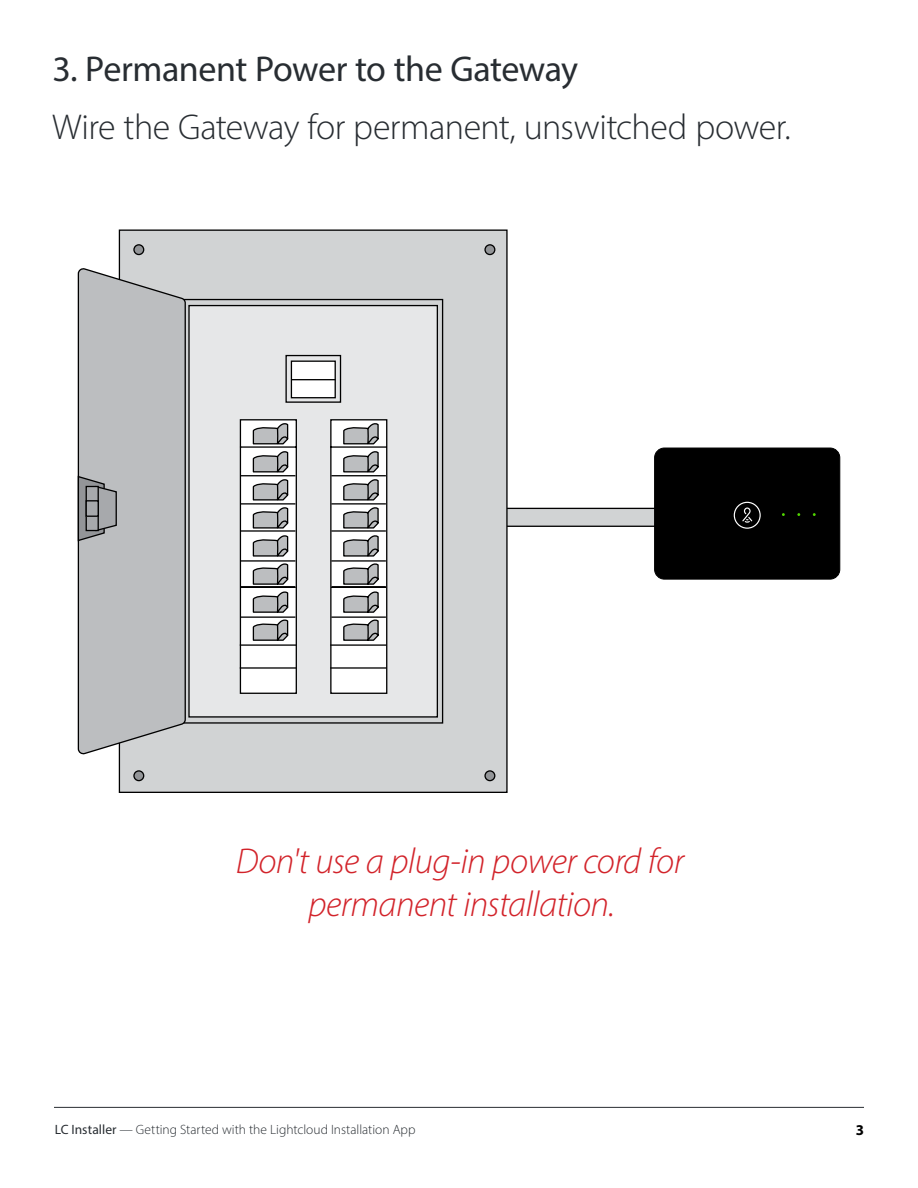
<style>
.page{position:relative;width:918px;height:1188px;background:#fff}
.page>*{position:absolute;margin:0;border:0;box-sizing:border-box;transform-origin:0 0}
.t1{font:italic 300 36px/43.2px "Myriad Pro";letter-spacing:-.02em;color:#d2232a;text-align:center}
.t2{font:300 36px "Myriad Pro";letter-spacing:-.02em;color:#282d32}
.t3{font:36px "Myriad Pro";letter-spacing:-.015em;color:#282d32}
.t4{font:700 15px "Myriad Pro";color:#000}
.t5{font:300 13.5px "Myriad Pro";color:#282d32}
.s1{font-weight:400}
</style>
<div class="page">
<hr style="left:54px;top:1107px;width:810px;height:1px;background:#282d32">
<div style="left:491px;top:508px;width:167px;height:18px;background:#d1d3d4"></div>
<div style="left:490px;top:508px;width:168px;height:19px;border:1px solid #000"></div>
<svg style="left:118px;top:229px;width:390px;height:564px;background:#b0b2b3"></svg>
<svg style="left:77px;top:244px;width:419px;height:538px;background:#cccecf"></svg>
<svg style="left:95px;top:485px;width:23px;height:47px"></svg>
<div style="left:86px;top:486px;width:12px;height:45px;background:#a7a9ac"></div>
<div style="left:86px;top:486px;width:13px;height:45px;border:1px solid #000"></div>
<div style="left:86px;top:500px;width:13px;height:17px;border:1px solid #000"></div>
<div style="left:291px;top:361px;width:44px;height:37px;background:#fff"></div>
<div style="left:291px;top:361px;width:45px;height:37px;border:1px solid #000"></div>
<hr style="left:292px;top:379px;width:44px;height:1px;background:#000">
<div style="left:655px;top:448px;width:185px;height:131px;background:#000;border-radius:10px"></div>
<div style="left:654px;top:448px;width:186px;height:132px;border:1px solid #000;border-radius:10px"></div>
<svg style="left:734px;top:502px;width:27px;height:27px"></svg>
<hr style="left:330px;top:644px;width:57px;height:2px;background:#000">
<hr style="left:240px;top:644px;width:56px;height:2px;background:#000">
<hr style="left:330px;top:667px;width:57px;height:2px;background:#000">
<hr style="left:240px;top:667px;width:56px;height:2px;background:#000">
<h1 class="t3" style="left:52px;top:47px;width:527px">3. Permanent Power to the Gateway</h1>
<h1 class="t2" style="left:52px;top:105px;width:740px">Wire the Gateway for permanent, unswitched power.</h1>
<h1 class="t1" style="left:236px;top:839px;width:450px">Don't use a plug-in power cord for permanent installation.</h1>
<p class="t5" style="left:55px;top:1121px;width:362px"><span class="s1">LC Installer</span> — Getting Started with the Lightcloud Installation App</p>
<p class="t4" style="left:856px;top:1120px;width:10px">3</p>
</div>
